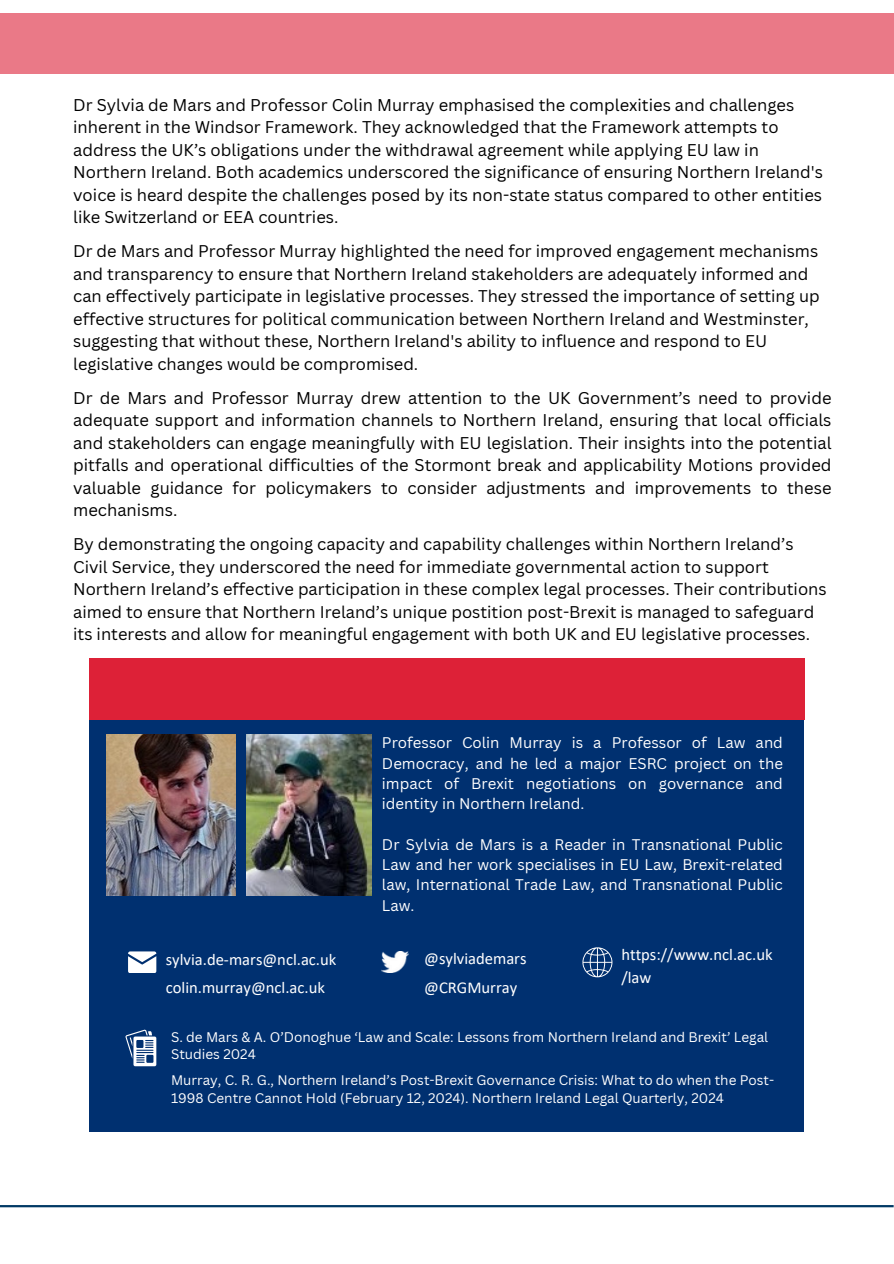
<style>
.page{position:relative;width:894px;height:1264px;background:#fff}
.page>*{position:absolute;margin:0;border:0;box-sizing:border-box;transform-origin:0 0}
.t1{font:16.65px/22.5px "Calibri";color:#fff}
.t2{font:16.5px/22.5px "Canva Sans";color:#000}
.t3{font:16.5px/28.2px "Calibri";color:#fff}
.t4{font:15px/20.2px "Canva Sans";color:#fff;text-align:justify}
.t5{font:13.5px/16.8px "Canva Sans";color:#fff}
</style>
<div class="page">
<div style="left:0;top:13px;width:893px;height:60px;background:#ea7987"></div>
<div style="left:89px;top:658px;width:715px;height:61px;background:#dd2137"></div>
<div style="left:89px;top:720px;width:714px;height:412px;background:#003070"></div>
<svg style="left:128px;top:951px;width:28px;height:21px"></svg>
<svg style="left:582px;top:947px;width:30px;height:30px"></svg>
<hr style="left:0;top:1204px;width:893px;height:3px;background:#013965">
<img style="left:106px;top:734px;width:130px;height:161px">
<img style="left:246px;top:734px;width:125px;height:161px">
<img style="left:382px;top:951px;width:27px;height:21px">
<svg style="left:125px;top:1029px;width:31px;height:37px"></svg>
<h1 class="t2" style="left:73px;top:93px;width:751px">Dr Sylvia de Mars and Professor Colin Murray emphasised the complexities and challenges inherent in the Windsor Framework. They acknowledged that the Framework attempts to address the UK’s obligations under the withdrawal agreement while applying EU law in Northern Ireland. Both academics underscored the significance of ensuring Northern Ireland's voice is heard despite the challenges posed by its non-state status compared to other entities like Switzerland or EEA countries.</h1>
<h1 class="t2" style="left:73px;top:240px;width:747px">Dr de Mars and Professor Murray highlighted the need for improved engagement mechanisms and transparency to ensure that Northern Ireland stakeholders are adequately informed and can effectively participate in legislative processes. They stressed the importance of setting up effective structures for political communication between Northern Ireland and Westminster, suggesting that without these, Northern Ireland's ability to influence and respond to EU legislative changes would be compromised.</h1>
<p class="t2" style="left:73px;top:386px;width:759px;text-align:justify">Dr de Mars and Professor Murray drew attention to the UK Government’s need to provide adequate support and information channels to Northern Ireland, ensuring that local officials and stakeholders can engage meaningfully with EU legislation. Their insights into the potential pitfalls and operational difficulties of the Stormont break and applicability Motions provided valuable guidance for policymakers to consider adjustments and improvements to these mechanisms.</p>
<p class="t2" style="left:73px;top:532px;width:754px">By demonstrating the ongoing capacity and capability challenges within Northern Ireland’s Civil Service, they underscored the need for immediate governmental action to support Northern Ireland’s effective participation in these complex legal processes. Their contributions aimed to ensure that Northern Ireland’s unique postition post-Brexit is managed to safeguard its interests and allow for meaningful engagement with both UK and EU legislative processes.</p>
<h1 class="t3" style="left:166px;top:946px;width:172px">sylvia.de-mars@ncl.ac.uk colin.murray@ncl.ac.uk</h1>
<h1 class="t4" style="left:382px;top:732px;width:402px">Professor Colin Murray is a Professor of Law and Democracy, and he led a major ESRC project on the impact of Brexit negotiations on governance and identity in Northern Ireland.</h1>
<p class="t4" style="left:382px;top:833px;width:402px">Dr Sylvia de Mars is a Reader in Transnational Public Law and her work specialises in EU Law, Brexit-related law, International Trade Law, and Transnational Public Law.</p>
<h1 class="t1" style="left:424px;top:948px;width:104px">@sylviademars</h1>
<h1 class="t1" style="left:621px;top:944px;width:153px">https://www.ncl.ac.uk /law</h1>
<p class="t3" style="left:424px;top:975px;width:94px">@CRGMurray</p>
<p class="t5" style="left:171px;top:1028px;width:598px">S. de Mars &amp; A. O’Donoghue ‘Law and Scale: Lessons from Northern Ireland and Brexit’ Legal<br>Studies 2024</p>
<h1 class="t5" style="left:171px;top:1070px;width:604px;line-height:18px">Murray, C. R. G., Northern Ireland’s Post-Brexit Governance Crisis: What to do when the Post-<br>1998 Centre Cannot Hold (February 12, 2024). Northern Ireland Legal Quarterly, 2024</h1>
</div>
